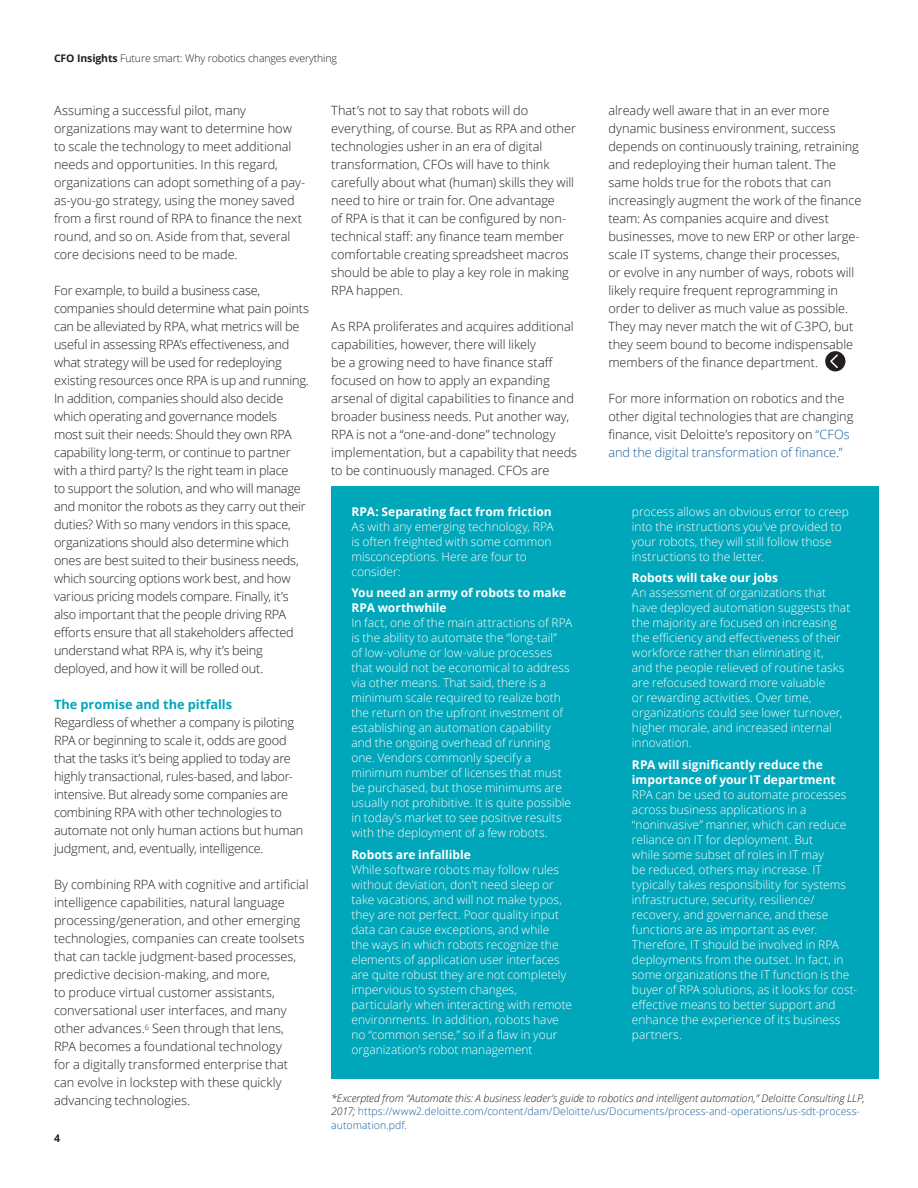
<style>
.page{position:relative;width:918px;height:1188px;background:#fff}
.page>*{position:absolute;margin:0;border:0;box-sizing:border-box;transform-origin:0 0}
.Body_copy__8_5_12pt{font:300 12.75px/18px "Open Sans";letter-spacing:-.005em;color:#231f20}
.Body_copy__8_5_12pt-2{font:700 12.75px "Open Sans";letter-spacing:.005em;color:#00a6b9}
.Body_copy__8_5_12pt-3{font:300 12px/15px "Open Sans";color:#fff}
.Body_copy__8_5_12pt-4{font:700 12px/15px "Open Sans";color:#fff}
.Body_copy__8_5_12pt-5{font:italic 300 10.5px/13.5px "Open Sans";color:#231f20}
.Brochure_title__foli{font:300 10.5px "Open Sans";letter-spacing:-.01em;color:#231f20}
.Brochure_title___Lef{font:700 10.5px "Open Sans";color:#231f20}
.s1{font-weight:700}
.s2{color:#175d9e}
.s3{font-style:normal;color:#175d9e}
</style>
<div class="page">
<div style="left:331px;top:486px;width:548px;height:593px;background:#00a6b9"></div>
<div style="left:825px;top:351px;width:20px;height:20px;background:#231f20;border-radius:50%"></div>
<svg style="left:829px;top:353px;width:9px;height:15px"></svg>
<p class="Brochure_title__foli" style="left:54px;top:51px;width:285px"><span class="s1">CFO Insights</span> Future smart: Why robotics changes everything</p>
<p class="Body_copy__8_5_12pt" style="left:54px;top:101px;width:253px">Assuming a successful pilot, many organizations may want to determine how to scale the technology to meet additional needs and opportunities. In this regard, organizations can adopt something of a pay&shy;as-you-go strategy, using the money saved from a first round of RPA to finance the next round, and so on. Aside from that, several core decisions need to be made.</p>
<p class="Body_copy__8_5_12pt" style="left:54px;top:281px;width:257px">For example, to build a business case, companies should determine what pain points can be alleviated by RPA, what metrics will be useful in assessing RPA’s effectiveness, and what strategy will be used for redeploying existing resources once RPA is up and running.<br>In addition, companies should also decide which operating and governance models most suit their needs: Should they own RPA capability long-term, or continue to partner with a third party? Is the right team in place<br>to support the solution, and who will manage and monitor the robots as they carry out their duties? With so many vendors in this space, organizations should also determine which ones are best suited to their business needs, which sourcing options work best, and how various pricing models compare. Finally, it’s also important that the people driving RPA efforts ensure that all stakeholders affected understand what RPA is, why it’s being deployed, and how it will be rolled out.</p>
<p class="Body_copy__8_5_12pt-2" style="left:54px;top:696px;width:180px">The promise and the pitfalls</p>
<p class="Body_copy__8_5_12pt" style="left:54px;top:713px;width:251px">Regardless of whether a company is piloting RPA or beginning to scale it, odds are good that the tasks it’s being applied to today are highly transactional, rules-based, and labor&shy;intensive. But already some companies are combining RPA with other technologies to automate not only human actions but human judgment, and, eventually, intelligence.</p>
<p class="Body_copy__8_5_12pt" style="left:54px;top:875px;width:256px">By combining RPA with cognitive and artificial intelligence capabilities, natural language processing/generation, and other emerging technologies, companies can create toolsets that can tackle judgment-based processes, predictive decision-making, and more,<br>to produce virtual customer assistants, conversational user interfaces, and many other advances.<sup>6</sup> Seen through that lens, RPA becomes a foundational technology<br>for a digitally transformed enterprise that can evolve in lockstep with these quickly advancing technologies.</p>
<p class="Brochure_title___Lef" style="left:54px;top:1131px;width:7px">4</p>
<p class="Body_copy__8_5_12pt" style="left:331px;top:101px;width:246px">That’s not to say that robots will do everything, of course. But as RPA and other technologies usher in an era of digital transformation, CFOs will have to think carefully about what (human) skills they will need to hire or train for. One advantage<br>of RPA is that it can be configured by non&shy;technical staff: any finance team member comfortable creating spreadsheet macros should be able to play a key role in making RPA happen.</p>
<p class="Body_copy__8_5_12pt" style="left:331px;top:317px;width:248px">As RPA proliferates and acquires additional capabilities, however, there will likely<br>be a growing need to have finance staff focused on how to apply an expanding arsenal of digital capabilities to finance and broader business needs. Put another way, RPA is not a “one-and-done” technology implementation, but a capability that needs to be continuously managed. CFOs are</p>
<p class="Body_copy__8_5_12pt-4" style="left:351px;top:503px;width:202px">RPA: Separating fact from friction</p>
<p class="Body_copy__8_5_12pt-3" style="left:351px;top:518px;width:204px">As with any emerging technology, RPA is often freighted with some common misconceptions. Here are four to consider:</p>
<p class="Body_copy__8_5_12pt-4" style="left:351px;top:585px;width:216px">You need an army of robots to make<br>RPA worthwhile</p>
<p class="Body_copy__8_5_12pt-3" style="left:351px;top:615px;width:223px">In fact, one of the main attractions of RPA is the ability to automate the “long-tail”<br>of low-volume or low-value processes that would not be economical to address via other means. That said, there is a minimum scale required to realize both the return on the upfront investment of establishing an automation capability and the ongoing overhead of running one. Vendors commonly specify a minimum number of licenses that must be purchased, but those minimums are usually not prohibitive. It is quite possible in today’s market to see positive results with the deployment of a few robots.</p>
<p class="Body_copy__8_5_12pt-4" style="left:351px;top:847px;width:121px">Robots are infallible</p>
<p class="Body_copy__8_5_12pt-3" style="left:351px;top:862px;width:222px">While software robots may follow rules without deviation, don’t need sleep or take vacations, and will not make typos, they are not perfect. Poor quality input data can cause exceptions, and while<br>the ways in which robots recognize the elements of application user interfaces are quite robust they are not completely impervious to system changes, particularly when interacting with remote environments. In addition, robots have no “common sense,” so if a flaw in your organization’s robot management</p>
<p class="Body_copy__8_5_12pt" style="left:608px;top:101px;width:254px">already well aware that in an ever more dynamic business environment, success depends on continuously training, retraining and redeploying their human talent. The same holds true for the robots that can increasingly augment the work of the finance team: As companies acquire and divest businesses, move to new ERP or other large&shy;scale IT systems, change their processes,<br>or evolve in any number of ways, robots will likely require frequent reprogramming in order to deliver as much value as possible.<br>They may never match the wit of C-3PO, but they seem bound to become indispensable members of the finance department.</p>
<p class="Body_copy__8_5_12pt" style="left:608px;top:389px;width:246px">For more information on robotics and the other digital technologies that are changing finance, visit Deloitte’s repository on <span class="s2">“CFOs and the digital transformation of finance.”</span></p>
<p class="Body_copy__8_5_12pt-3" style="left:632px;top:503px;width:219px">process allows an obvious error to creep into the instructions you’ve provided to your robots, they will still follow those instructions to the letter.</p>
<p class="Body_copy__8_5_12pt-4" style="left:632px;top:570px;width:148px">Robots will take our jobs</p>
<p class="Body_copy__8_5_12pt-3" style="left:632px;top:585px;width:220px">An assessment of organizations that have deployed automation suggests that the majority are focused on increasing the efficiency and effectiveness of their workforce rather than eliminating it,<br>and the people relieved of routine tasks are refocused toward more valuable<br>or rewarding activities. Over time, organizations could see lower turnover, higher morale, and increased internal innovation.</p>
<p class="Body_copy__8_5_12pt-4" style="left:632px;top:757px;width:205px">RPA will significantly reduce the importance of your IT department</p>
<p class="Body_copy__8_5_12pt-3" style="left:632px;top:787px;width:227px">RPA can be used to automate processes across business applications in a “noninvasive” manner, which can reduce reliance on IT for deployment. But<br>while some subset of roles in IT may<br>be reduced, others may increase. IT typically takes responsibility for systems infrastructure, security, resilience/ recovery, and governance, and these functions are as important as ever.<br>Therefore, IT should be involved in RPA deployments from the outset. In fact, in some organizations the IT function is the buyer of RPA solutions, as it looks for cost&shy;effective means to better support and enhance the experience of its business partners.</p>
<p class="Body_copy__8_5_12pt-5" style="left:331px;top:1091px;width:535px">*Excerpted from “Automate this: A business leader’s guide to robotics and intelligent automation,” Deloitte Consulting LLP,<br>2017; <span class="s3">https://www2.deloitte.com/content/dam/Deloitte/us/Documents/process-and-operations/us-sdt-process&shy;automation.pdf.</span></p>
</div>
